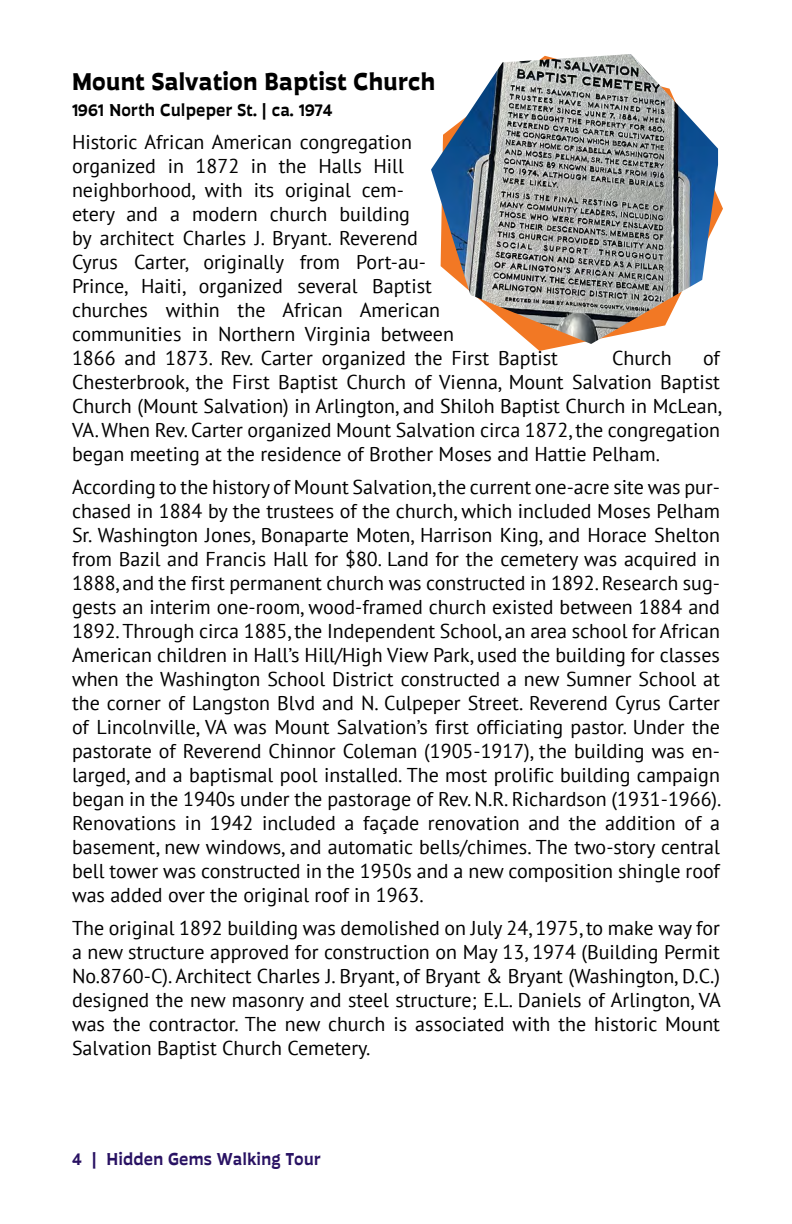
<style>
.page{position:relative;width:792px;height:1224px;background:#fff}
.page>*{position:absolute;margin:0;border:0;box-sizing:border-box;transform-origin:0 0}
.t1{font:700 25px "Auster";color:#000}
.Body{font:20px/24px "PT Sans";color:#000;text-align:justify}
.t2{font:600 18px "Auster";color:#000}
.t3{font:600 18px "Auster";color:#291263}
</style>
<div class="page">
<img style="left:431px;top:54px;width:287px;height:290px">
<p class="t1" style="left:72px;top:66px;width:365px">Mount Salvation Baptist Church</p>
<p class="t2" style="left:72px;top:99px;width:262px">1961 North Culpeper St. | ca. 1974</p>
<p class="Body" style="left:72px;top:129px;width:488px;text-align:left">Historic African American congregation<br>organized in 1872 in the Halls Hill<br>neighborhood, with its original cem-<br>etery and a modern church building<br>by architect Charles J. Bryant. Reverend<br>Cyrus Carter, originally from Port-au-<br>Prince, Haiti, organized several Baptist<br>churches within the African American<br>communities in Northern Virginia between<br>1866 and 1873. Rev. Carter organized the First Baptist</p>
<p class="Body" style="left:612px;top:345px;width:61px">Church</p>
<p class="Body" style="left:72px;top:345px;width:651px;text-indent:631px">of Chesterbrook, the First Baptist Church of Vienna, Mount Salvation Baptist Church (Mount Salvation) in Arlington, and Shiloh Baptist Church in McLean, VA. When Rev. Carter organized Mount Salvation circa 1872, the congregation began meeting at the residence of Brother Moses and Hattie Pelham.</p>
<p class="Body" style="left:72px;top:474px;width:651px">According to the history of Mount Salvation, the current one-acre site was pur&shy;chased in 1884 by the trustees of the church, which included Moses Pelham Sr. Washington Jones, Bonaparte Moten, Harrison King, and Horace Shelton from Bazil and Francis Hall for $80. Land for the cemetery was acquired in 1888, and the first permanent church was constructed in 1892. Research sug&shy;gests an interim one-room, wood-framed church existed between 1884 and 1892. Through circa 1885, the Independent School, an area school for African American children in Hall’s Hill/High View Park, used the building for classes when the Washington School District constructed a new Sumner School at the corner of Langston Blvd and N. Culpeper Street. Reverend Cyrus Carter of Lincolnville, VA was Mount Salvation’s first officiating pastor. Under the pastorate of Reverend Chinnor Coleman (1905-1917), the building was en&shy;larged, and a baptismal pool installed. The most prolific building campaign began in the 1940s under the pastorage of Rev. N.R. Richardson (1931-1966).<br>Renovations in 1942 included a façade renovation and the addition of a basement, new windows, and automatic bells/chimes. The two-story central bell tower was constructed in the 1950s and a new composition shingle roof was added over the original roof in 1963.</p>
<p class="Body" style="left:72px;top:915px;width:650px">The original 1892 building was demolished on July 24, 1975, to make way for a new structure approved for construction on May 13, 1974 (Building Permit No.8760-C). Architect Charles J. Bryant, of Bryant &amp; Bryant (Washington, D.C.) designed the new masonry and steel structure; E.L. Daniels of Arlington, VA was the contractor. The new church is associated with the historic Mount Salvation Baptist Church Cemetery.</p>
<p class="t3" style="left:72px;top:1148px;width:250px">4 | Hidden Gems Walking Tour</p>
</div>
